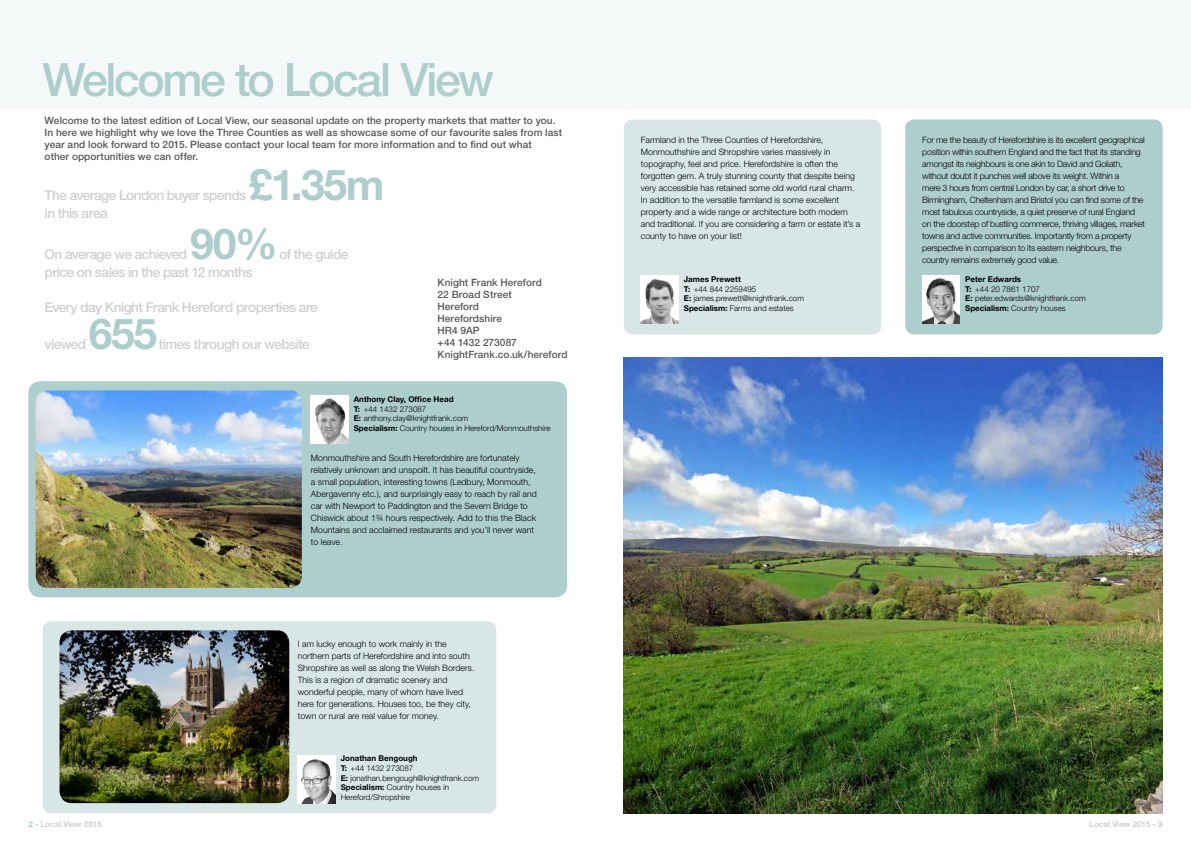
<style>
.page{position:relative;width:1191px;height:842px;background:#fff}
.page>*{position:absolute;margin:0;border:0;box-sizing:border-box;transform-origin:0 0}
.t1{font:500 46.1px "Helvetica Neue";letter-spacing:-.05em;color:#aecdcd}
.t2{font:700 42.6px "Helvetica Neue";letter-spacing:-.03em;color:#aecdcd}
.t3{font:500 13.7px/18.2px "Helvetica Neue";letter-spacing:-.04em;color:#d0d0d0}
.t4{font:500 10.1px/12px "Helvetica Neue";letter-spacing:.005em;color:#575756}
.t5{font:300 8.8px/12px "Helvetica Neue";color:#000}
.t6{font:300 8.8px/12px "Helvetica Neue";letter-spacing:-.025em;color:#000}
.t7{font:300 8px/9.6px "Helvetica Neue";color:#000}
.t8{font:700 8px "Helvetica Neue";color:#d0d0d0}
.s1{font-weight:700}
.s2{color:#aecdcd}
</style>
<div class="page">
<div style="left:0;top:0;width:1191px;height:108px;background:#f4f8f8"></div>
<div style="left:28px;top:381px;width:539px;height:216px;background:#aecdcd;border-radius:12px"></div>
<svg style="left:311px;top:396px;width:37px;height:48px;background:#c0c0bf"></svg>
<img style="left:36px;top:390px;width:266px;height:198px">
<div style="left:43px;top:621px;width:453px;height:192px;background:#d8e6e6;border-radius:9px"></div>
<img style="left:298px;top:755px;width:37px;height:48px">
<img style="left:60px;top:630px;width:229px;height:173px">
<div style="left:624px;top:119px;width:257px;height:215px;background:#d8e6e6;border-radius:9px"></div>
<img style="left:641px;top:276px;width:37px;height:48px">
<img style="left:624px;top:358px;width:538px;height:455px">
<div style="left:905px;top:119px;width:257px;height:215px;background:#aecdcd;border-radius:9px"></div>
<img style="left:922px;top:276px;width:37px;height:48px">
<h1 class="t1" style="left:43px;top:52px;width:453px">Welcome to Local View</h1>
<p class="t4" style="left:45px;top:115px;width:519px">Welcome to the latest edition of Local View, our seasonal update on the property markets that matter to you.<br>In here we highlight why we love the Three Counties as well as showcase some of our favourite sales from last year and look forward to 2015. Please contact your local team for more information and to find out what<br>other opportunities we can offer.</p>
<h3 class="t3" style="left:45px;top:186px;width:203px">The average London buyer spends in this area</h3>
<h2 class="t2" style="left:249px;top:158px;width:137px">£1.35m</h2>
<h2 class="t2" style="left:190px;top:218px;width:89px">90%</h2>
<h3 class="t3" style="left:45px;top:245px;width:144px">On average we achieved</h3>
<h3 class="t3" style="left:279px;top:245px;width:70px">of the guide</h3>
<p class="t5" style="left:641px;top:134px;width:221px">Farmland in the Three Counties of Herefordshire, Monmouthshire and Shropshire varies massively in topography, feel and price. Herefordshire is often the forgotten gem. A truly stunning county that despite being very accessible has retained some old world rural charm.<br>In addition to the versatile farmland is some excellent property and a wide range or architecture both modern and traditional. If you are considering a farm or estate it’s a county to have on your list!</p>
<p class="t6" style="left:922px;top:134px;width:224px">For me the beauty of Herefordshire is its excellent geographical position within southern England and the fact that its standing amongst its neighbours is one akin to David and Goliath, without doubt it punches well above its weight. Within a<br>mere 3 hours from central London by car, a short drive to Birmingham, Cheltenham and Bristol you can find some of the most fabulous countryside, a quiet preserve of rural England on the doorstep of bustling commerce, thriving villages, market towns and active communities. Importantly from a property perspective in comparison to its eastern neighbours, the country remains extremely good value.</p>
<h3 class="t3" style="left:45px;top:263px;width:209px">price on sales in the past 12 months</h3>
<h3 class="t3" style="left:45px;top:298px;width:275px">Every day Knight Frank Hereford properties are</h3>
<h3 class="t3" style="left:45px;top:335px;width:43px">viewed</h3>
<h2 class="t2" style="left:89px;top:308px;width:70px">655</h2>
<h3 class="t3" style="left:159px;top:335px;width:152px">times through our website</h3>
<p class="t4" style="left:437px;top:277px;width:132px">Knight Frank Hereford<br>22 Broad Street<br>Hereford<br>Herefordshire<br>HR4 9AP<br>+44 1432 273087<br>KnightFrank.co.uk/hereford</p>
<p class="t7" style="left:965px;top:274px;width:122px"><span class="s1">Peter Edwards<br>T:</span> +44 20 7861 1707<br><span class="s1">E:</span> peter.edwards@knightfrank.com<br><span class="s1">Specialism:</span> Country houses</p>
<p class="t7" style="left:684px;top:274px;width:122px"><span class="s1">James Prewett<br>T:</span> +44 844 2259495<br><span class="s1">E:</span> james.prewett@knightfrank.com<br><span class="s1">Specialism:</span> Farms and estates</p>
<p class="t7" style="left:354px;top:394px;width:198px"><span class="s1">Anthony Clay, Office Head<br>T:</span> +44 1432 273087<br><span class="s1">E:</span> anthony.clay@knightfrank.com<br><span class="s1">Specialism:</span> Country houses in Hereford/Monmouthshire</p>
<p class="t5" style="left:311px;top:452px;width:227px">Monmouthshire and South Herefordshire are fortunately relatively unknown and unspoilt. It has beautiful countryside, a small population, interesting towns (Ledbury, Monmouth, Abergavenny etc.), and surprisingly easy to reach by rail and car with Newport to Paddington and the Severn Bridge to Chiswick about 1¾ hours respectively. Add to this the Black Mountains and acclaimed restaurants and you’ll never want to leave.</p>
<p class="t5" style="left:298px;top:637px;width:178px">I am lucky enough to work mainly in the northern parts of Herefordshire and into south Shropshire as well as along the Welsh Borders.<br>This is a region of dramatic scenery and wonderful people, many of whom have lived here for generations. Houses too, be they city, town or rural are real value for money.</p>
<p class="t8" style="left:28px;top:819px;width:75px"><span class="s2">2 -</span> Local View 2015</p>
<p class="t7" style="left:341px;top:753px;width:140px"><span class="s1">Jonathan Bengough<br>T:</span> +44 1432 273087<br><span class="s1">E:</span> jonathan.bengough@knightfrank.com<br><span class="s1">Specialism:</span> Country houses in<br>Hereford/Shropshire</p>
<p class="t8" style="left:1089px;top:819px;width:75px">Local View 2015 <span class="s2">- 3</span></p>
</div>
